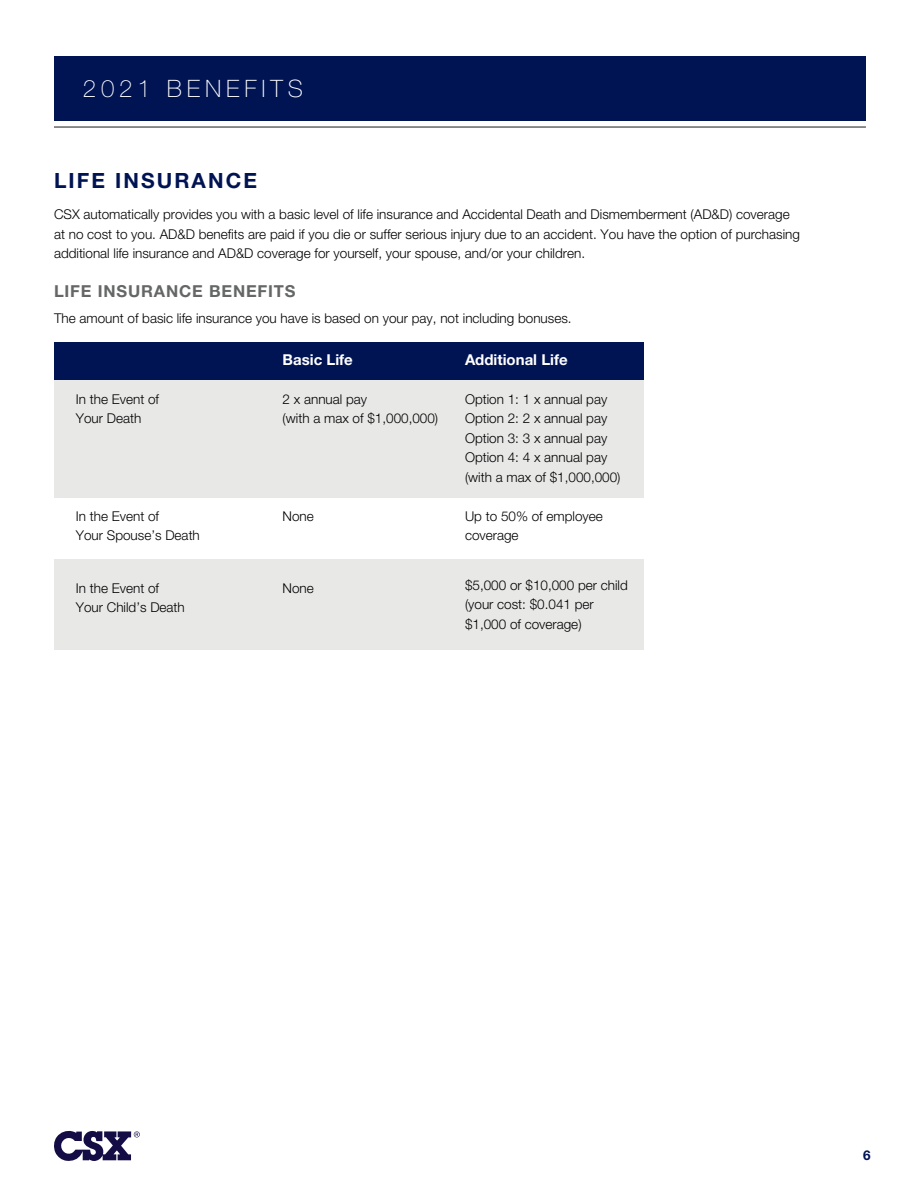
<style>
.page{position:relative;width:918px;height:1188px;background:#fff}
.page>*{position:absolute;margin:0;border:0;box-sizing:border-box;transform-origin:0 0}
.t1{font:100 24px "Helvetica Neue LT Std";letter-spacing:.2em;color:#fff}
.t2{font:700 21px "Helvetica Neue LT Std";letter-spacing:.1em;color:#001353}
.t3{font:700 16.5px "Helvetica Neue LT Std";letter-spacing:.05em;color:#656666}
.t4{font:700 15px "Helvetica Neue LT Std";color:#fff}
.t5{font:300 13.5px/19.5px "Helvetica Neue LT Std";color:#000}
.t6{font:700 13.5px "Helvetica Neue LT Std";color:#001353}
</style>
<div class="page">
<div style="left:54px;top:56px;width:812px;height:64px;background:#001353"></div>
<hr style="left:54px;top:126px;width:812px;height:2px;background:#656666">
<div style="left:54px;top:342px;width:590px;height:38px;background:#001353"></div>
<div style="left:54px;top:380px;width:590px;height:118px;background:#e8e8e7"></div>
<div style="left:54px;top:559px;width:590px;height:90px;background:#e8e8e7"></div>
<svg style="left:54px;top:1131px;width:86px;height:30px"></svg>
<p class="t1" style="left:83px;top:75px;width:221px">2021 BENEFITS</p>
<p class="t2" style="left:54px;top:168px;width:205px">LIFE INSURANCE</p>
<p class="t5" style="left:54px;top:205px;width:747px">CSX automatically provides you with a basic level of life insurance and Accidental Death and Dismemberment (AD&amp;D) coverage at no cost to you. AD&amp;D benefits are paid if you die or suffer serious injury due to an accident. You have the option of purchasing additional life insurance and AD&amp;D coverage for yourself, your spouse, and/or your children.</p>
<p class="t3" style="left:54px;top:281px;width:243px">LIFE INSURANCE BENEFITS</p>
<p class="t5" style="left:54px;top:308px;width:519px">The amount of basic life insurance you have is based on your pay, not including bonuses.</p>
<p class="t4" style="left:283px;top:351px;width:72px">Basic Life</p>
<p class="t4" style="left:465px;top:351px;width:104px">Additional Life</p>
<p class="t5" style="left:76px;top:389px;width:85px">In the Event of<br>Your Death</p>
<p class="t5" style="left:76px;top:506px;width:126px">In the Event of<br>Your Spouse’s Death</p>
<p class="t5" style="left:76px;top:578px;width:111px">In the Event of<br>Your Child’s Death</p>
<p class="t5" style="left:283px;top:389px;width:157px">2 x annual pay<br>(with a max of $1,000,000)</p>
<p class="t5" style="left:283px;top:506px;width:33px">None</p>
<p class="t5" style="left:283px;top:578px;width:33px">None</p>
<p class="t5" style="left:465px;top:389px;width:144px">Option 1: 1 x annual pay</p>
<p class="t5" style="left:465px;top:408px;width:144px">Option 2: 2 x annual pay</p>
<p class="t5" style="left:465px;top:428px;width:144px">Option 3: 3 x annual pay</p>
<p class="t5" style="left:465px;top:447px;width:144px">Option 4: 4 x annual pay</p>
<p class="t5" style="left:465px;top:467px;width:157px">(with a max of $1,000,000)</p>
<p class="t5" style="left:465px;top:506px;width:139px">Up to 50% of employee coverage</p>
<p class="t5" style="left:465px;top:575px;width:164px">$5,000 or $10,000 per child (your cost: $0.041 per $1,000 of coverage)</p>
<p class="t6" style="left:863px;top:1147px;width:9px">6</p>
</div>
